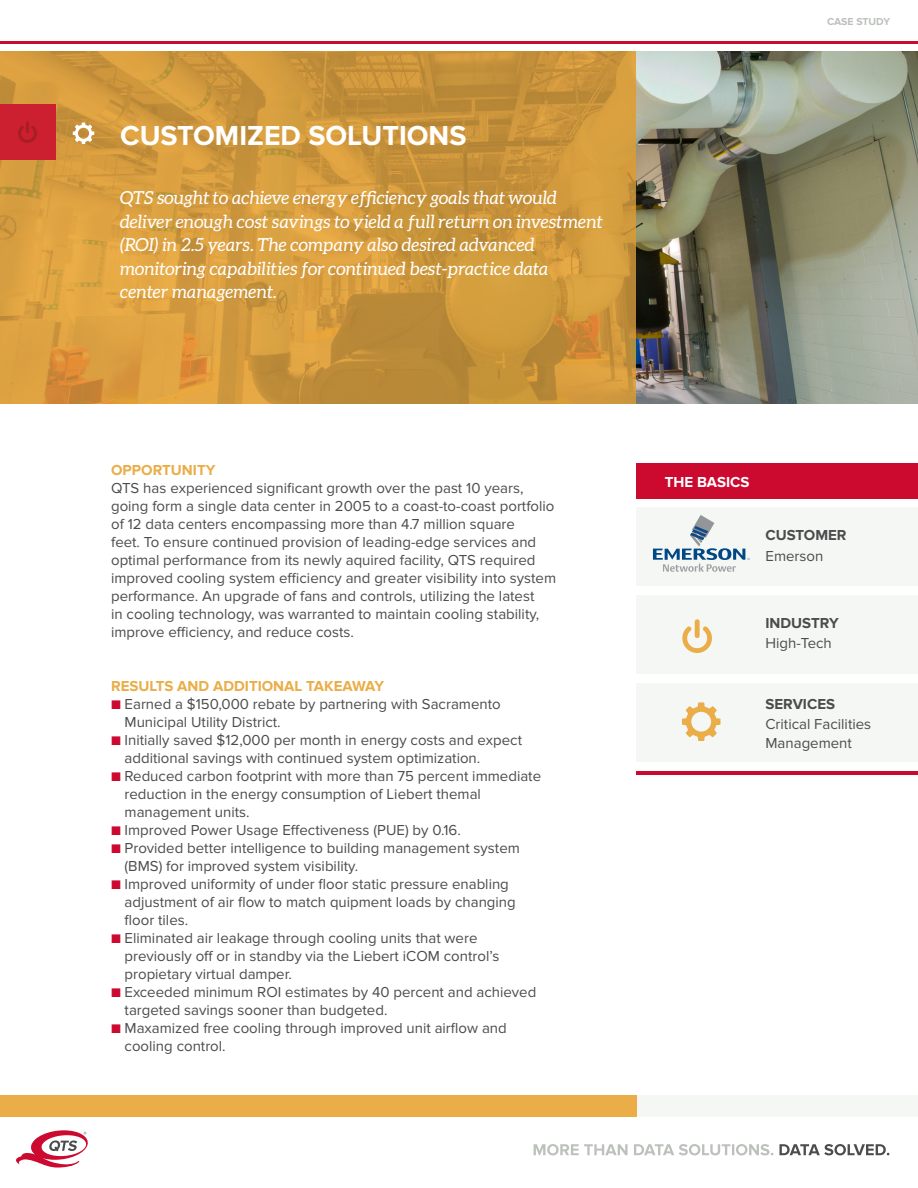
<style>
.page{position:relative;width:918px;height:1188px;background:#fff}
.page>*{position:absolute;margin:0;border:0;box-sizing:border-box;transform-origin:0 0}
.t1{font:700 28.5px "Proxima Nova";color:#fff}
.t2{font:italic 18px/23.4px "Aleo";color:#fff}
.t3{font:15px/18px "Proxima Nova";color:#4b4c4d}
.t4{font:700 15px "Proxima Nova";color:#eaad47}
.t5{font:700 15px "Proxima Nova";color:#4b4c4d}
.t6{font:700 15px "Proxima Nova";color:#fff}
.t7{font:700 10.5px "Proxima Nova";letter-spacing:-.005em;color:#bdc1bc}
.s1{font-weight:700;color:#cc092f}
</style>
<div class="page">
<hr style="left:0;top:41px;width:918px;height:3px;background:#cc092f">
<svg style="left:16px;top:1130px;width:72px;height:38px"></svg>
<svg style="left:779px;top:1144px;width:110px;height:11px"></svg>
<svg style="left:534px;top:1144px;width:239px;height:11px"></svg>
<div style="left:636px;top:1095px;width:282px;height:22px;background:#f5f7f5"></div>
<img style="left:636px;top:51px;width:282px;height:352px">
<svg style="left:0;top:51px;width:636px;height:352px;background:#d0983d"></svg>
<div style="left:0;top:1095px;width:636px;height:22px;background:#eaad47"></div>
<div style="left:0;top:105px;width:55px;height:55px;background:#cc2030"></div>
<svg style="left:18px;top:121px;width:19px;height:22px"></svg>
<svg style="left:73px;top:122px;width:21px;height:22px"></svg>
<div style="left:636px;top:508px;width:282px;height:78px;background:#f5f7f5"></div>
<div style="left:636px;top:595px;width:282px;height:79px;background:#f5f7f5"></div>
<hr style="left:636px;top:771px;width:282px;height:3px;background:#cc092f">
<div style="left:636px;top:463px;width:282px;height:35px;background:#cc092f"></div>
<div style="left:636px;top:683px;width:282px;height:79px;background:#f5f7f5"></div>
<svg style="left:682px;top:626px;width:30px;height:27px"></svg>
<div style="left:695px;top:619px;width:5px;height:19px;background:#eaad47;border-radius:2px"></div>
<svg style="left:682px;top:702px;width:38px;height:39px"></svg>
<svg style="left:653px;top:515px;width:97px;height:57px"></svg>
<p class="t1" style="left:120px;top:119px;width:348px">CUSTOMIZED SOLUTIONS</p>
<p class="t2" style="left:120px;top:186px;width:484px">QTS sought to achieve energy efficiency goals that would deliver enough cost savings to yield a full return on investment (ROI) in 2.5 years. The company also desired advanced monitoring capabilities for continued best-practice data<br>center management.</p>
<p class="t7" style="left:827px;top:15px;width:65px">CASE STUDY</p>
<p class="t4" style="left:111px;top:462px;width:106px">OPPORTUNITY</p>
<p class="t3" style="left:111px;top:479px;width:447px">QTS has experienced significant growth over the past 10 years, going form a single data center in 2005 to a coast-to-coast portfolio of 12 data centers encompassing more than 4.7 million square<br>feet. To ensure continued provision of leading-edge services and optimal performance from its newly aquired facility, QTS required improved cooling system efficiency and greater visibility into system performance. An upgrade of fans and controls, utilizing the latest<br>in cooling technology, was warranted to maintain cooling stability, improve efficiency, and reduce costs.</p>
<p class="t4" style="left:111px;top:678px;width:275px">RESULTS AND ADDITIONAL TAKEAWAY</p>
<p class="t3" style="left:125px;top:695px;width:378px;text-indent:-14px"><span class="s1">■</span> Earned a $150,000 rebate by partnering with Sacramento<br>Municipal Utility District.</p>
<p class="t3" style="left:125px;top:731px;width:399px;text-indent:-14px"><span class="s1">■</span> Initially saved $12,000 per month in energy costs and expect additional savings with continued system optimization.</p>
<p class="t3" style="left:125px;top:767px;width:418px;text-indent:-14px"><span class="s1">■</span> Reduced carbon footprint with more than 75 percent immediate reduction in the energy consumption of Liebert themal management units.</p>
<p class="t3" style="left:111px;top:821px;width:351px"><span class="s1">■</span> Improved Power Usage Effectiveness (PUE) by 0.16.</p>
<p class="t3" style="left:125px;top:839px;width:397px;text-indent:-14px"><span class="s1">■</span> Provided better intelligence to building management system (BMS) for improved system visibility.</p>
<p class="t3" style="left:125px;top:875px;width:393px;text-indent:-14px"><span class="s1">■</span> Improved uniformity of under floor static pressure enabling adjustment of air flow to match quipment loads by changing floor tiles.</p>
<p class="t3" style="left:125px;top:929px;width:376px;text-indent:-14px"><span class="s1">■</span> Eliminated air leakage through cooling units that were previously off or in standby via the Liebert iCOM control’s propietary virtual damper.</p>
<p class="t3" style="left:125px;top:983px;width:413px;text-indent:-14px"><span class="s1">■</span> Exceeded minimum ROI estimates by 40 percent and achieved targeted savings sooner than budgeted.</p>
<p class="t3" style="left:125px;top:1019px;width:384px;text-indent:-14px"><span class="s1">■</span> Maxamized free cooling through improved unit airflow and cooling control.</p>
<p class="t6" style="left:665px;top:474px;width:86px">THE BASICS</p>
<p class="t5" style="left:765px;top:527px;width:83px">CUSTOMER</p>
<p class="t3" style="left:765px;top:547px;width:59px">Emerson</p>
<p class="t5" style="left:765px;top:614px;width:75px">INDUSTRY</p>
<p class="t3" style="left:765px;top:635px;width:68px">High-Tech</p>
<p class="t5" style="left:765px;top:695px;width:71px">SERVICES</p>
<p class="t3" style="left:765px;top:714px;width:107px;line-height:19.5px">Critical Facilities<br>Management</p>
</div>
